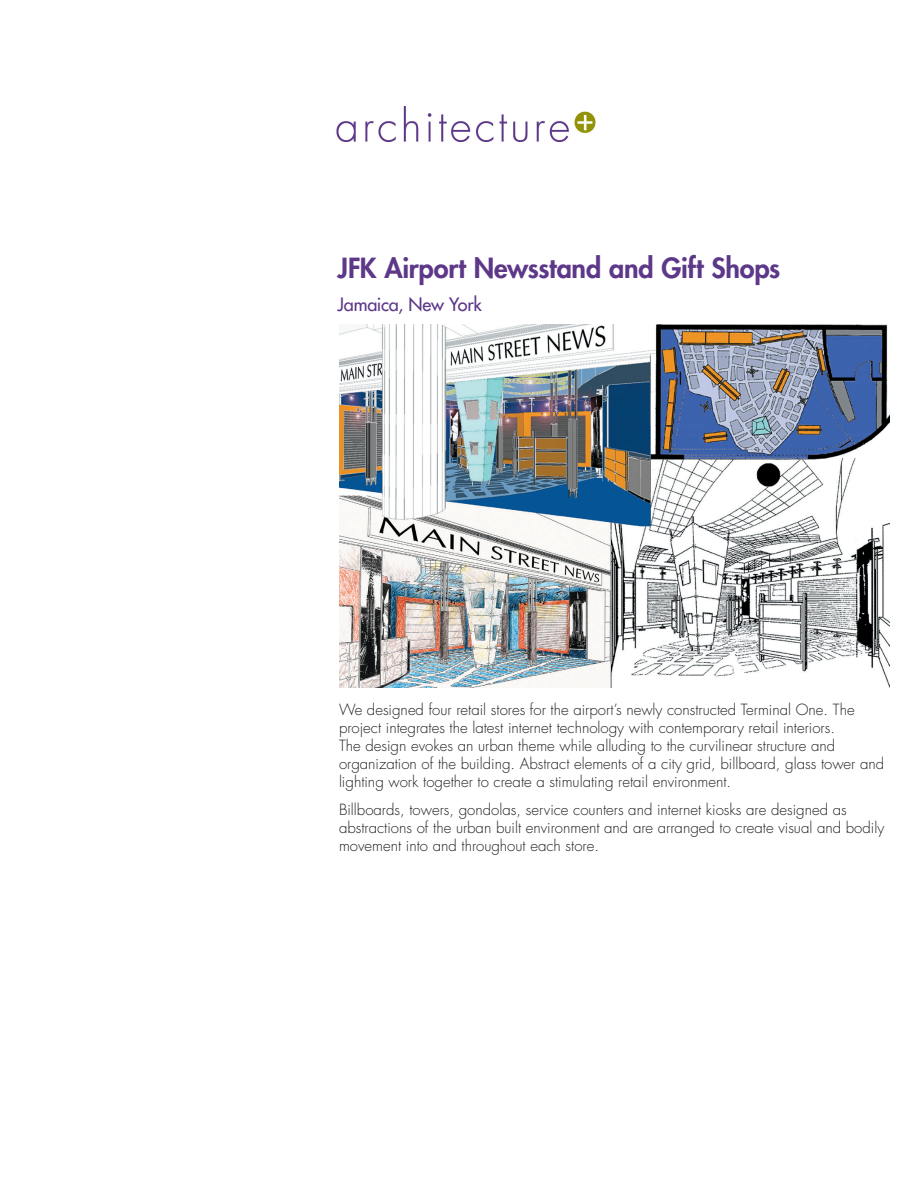
<style>
.page{position:relative;width:918px;height:1188px;background:#fff}
.page>*{position:absolute;margin:0;border:0;box-sizing:border-box;transform-origin:0 0}
.Heading{font:800 27px "Futura Std";letter-spacing:-.01em;color:#5d3889}
.Heading-2{font:500 18px "Futura Std";letter-spacing:-.01em;color:#5d3889}
.Body{font:300 15px/18px "Futura Std";color:#231f20}
</style>
<div class="page">
<img style="left:336px;top:107px;width:260px;height:35px">
<img style="left:339px;top:324px;width:551px;height:364px">
<p class="Heading" style="left:338px;top:251px;width:444px">JFK Airport Newsstand and Gift Shops</p>
<p class="Heading-2" style="left:338px;top:293px;width:146px">Jamaica, New York</p>
<p class="Body" style="left:339px;top:701px;width:547px">We designed four retail stores for the airport’s newly constructed Terminal One. The project integrates the latest internet technology with contemporary retail interiors.<br>The design evokes an urban theme while alluding to the curvilinear structure and organization of the building. Abstract elements of a city grid, billboard, glass tower and lighting work together to create a stimulating retail environment.</p>
<p class="Body" style="left:339px;top:801px;width:547px">Billboards, towers, gondolas, service counters and internet kiosks are designed as abstractions of the urban built environment and are arranged to create visual and bodily movement into and throughout each store.</p>
</div>
